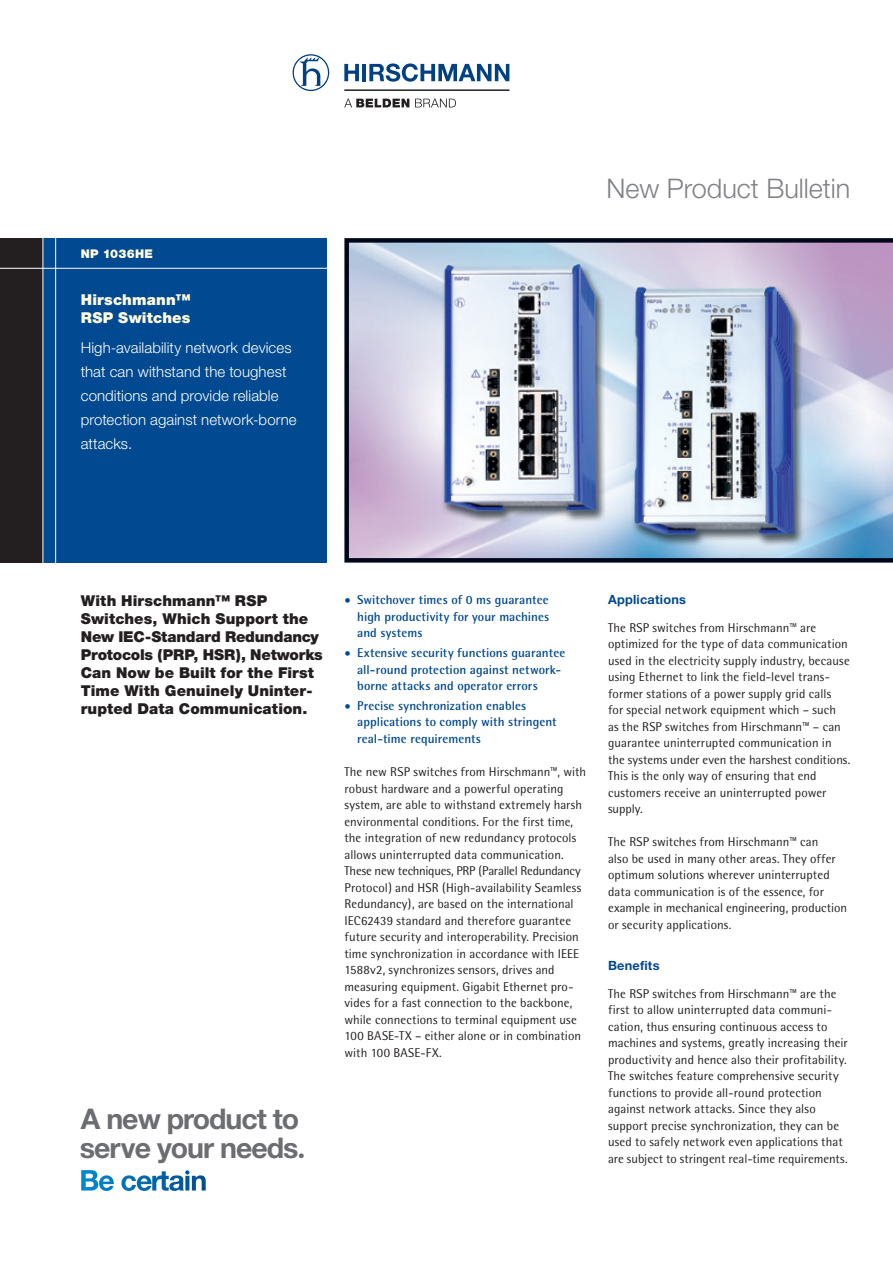
<style>
.page{position:relative;width:893px;height:1263px;background:#fff}
.page>*{position:absolute;margin:0;border:0;box-sizing:border-box;transform-origin:0 0}
.t1{font:700 28.5px/29.2px "Helvetica Neue LT";letter-spacing:-.035em;color:#6c6d70}
.t2{font:300 27px "Helvetica Neue";color:#808285}
.t3{font:900 15px/18px "Helvetica Neue";letter-spacing:.005em;color:#231f20}
.t4{font:300 15px/24px "Helvetica Neue";letter-spacing:.005em;color:#fff}
.t5{font:900 15px/18px "Helvetica Neue";letter-spacing:.01em;color:#fffce0}
.t6{font:12.75px/16.5px "Rotis Semi Sans";letter-spacing:.005em;color:#231f20}
.t7{font:700 12.75px/16.5px "Rotis Semi Sans";letter-spacing:.005em;color:#014990}
.t8{font:700 12.75px "Helvetica Neue";letter-spacing:.015em;color:#014990}
.t9{font:900 12px "Helvetica Neue";letter-spacing:.02em;color:#fffce0}
.s1{font-weight:400}
</style>
<div class="page">
<div style="left:43px;top:238px;width:284px;height:325px;background:#014990"></div>
<div style="left:0;top:238px;width:43px;height:325px;background:#231f20"></div>
<hr style="left:43px;top:234px;width:1px;height:340px;background:#fff">
<hr style="left:55px;top:234px;width:1px;height:340px;background:#fff">
<hr style="left:0;top:268px;width:327px;height:1px;background:#fff">
<svg style="left:344px;top:99px;width:65px;height:8px"></svg>
<svg style="left:415px;top:99px;width:41px;height:8px"></svg>
<svg style="left:344px;top:64px;width:15px;height:17px"></svg>
<hr style="left:362px;top:64px;width:4px;height:17px;background:#014081">
<svg style="left:293px;top:54px;width:36px;height:37px"></svg>
<svg style="left:369px;top:63px;width:140px;height:19px"></svg>
<hr style="left:344px;top:89px;width:165px;height:2px;background:#231f20">
<img style="left:344px;top:238px;width:549px;height:325px">
<svg style="left:81px;top:1170px;width:125px;height:21px"></svg>
<p class="t9" style="left:81px;top:246px;width:74px">NP 1036HE</p>
<p class="t5" style="left:81px;top:290px;width:111px">Hirschmann™<br>RSP Switches</p>
<p class="t4" style="left:81px;top:336px;width:217px">High-availability network devices that can withstand the toughest conditions and provide reliable protection against network-borne attacks.</p>
<h2 class="t2" style="left:606px;top:172px;width:246px">New Product Bulletin</h2>
<p class="t3" style="left:81px;top:592px;width:244px">With Hirschmann™ RSP<br>Switches, Which Support the<br>New IEC-Standard Redundancy<br>Protocols (PRP, HSR), Networks<br>Can Now be Built for the First<br>Time With Genuinely Uninter&shy;rupted Data Communication.</p>
<p class="t7" style="left:357px;top:591px;width:194px;text-align:justify;text-indent:-13px"><span class="s1">•</span> Switchover times of 0 ms guarantee high productivity for your machines and systems</p>
<p class="t7" style="left:357px;top:644px;width:210px;text-indent:-13px"><span class="s1">•</span> Extensive security functions guarantee all-round protection against network&shy;borne attacks and operator errors</p>
<p class="t7" style="left:357px;top:697px;width:201px;text-indent:-13px"><span class="s1">•</span> Precise synchronization enables applications to comply with stringent real-time requirements</p>
<p class="t6" style="left:344px;top:763px;width:243px">The new RSP switches from Hirschmann™, with robust hardware and a powerful operating system, are able to withstand extremely harsh environmental conditions. For the first time, the integration of new redundancy protocols allows uninterrupted data communication.<br>These new techniques, PRP (Parallel Redundancy Protocol) and HSR (High-availability Seamless Redundancy), are based on the international IEC62439 standard and therefore guarantee future security and interoperability. Precision time synchronization in accordance with IEEE 1588v2, synchronizes sensors, drives and measuring equipment. Gigabit Ethernet pro&shy;vides for a fast connection to the backbone, while connections to terminal equipment use 100 BASE-TX – either alone or in combination with 100 BASE-FX.</p>
<h1 class="t1" style="left:80px;top:1103px;width:227px">A new product to serve your needs·</h1>
<p class="t8" style="left:608px;top:592px;width:79px">Applications</p>
<p class="t6" style="left:608px;top:619px;width:244px">The RSP switches from Hirschmann™ are optimized for the type of data communication used in the electricity supply industry, because using Ethernet to link the field-level trans&shy;former stations of a power supply grid calls<br>for special network equipment which – such<br>as the RSP switches from Hirschmann™ – can guarantee uninterrupted communication in the systems under even the harshest conditions.<br>This is the only way of ensuring that end customers receive an uninterrupted power supply.</p>
<p class="t6" style="left:608px;top:833px;width:241px">The RSP switches from Hirschmann™ can<br>also be used in many other areas. They offer optimum solutions wherever uninterrupted data communication is of the essence, for example in mechanical engineering, production or security applications.</p>
<p class="t8" style="left:608px;top:958px;width:53px">Benefits</p>
<p class="t6" style="left:608px;top:985px;width:241px">The RSP switches from Hirschmann™ are the first to allow uninterrupted data communi&shy;cation, thus ensuring continuous access to machines and systems, greatly increasing their productivity and hence also their profitability.<br>The switches feature comprehensive security functions to provide all-round protection against network attacks. Since they also support precise synchronization, they can be used to safely network even applications that are subject to stringent real-time requirements.</p>
</div>
